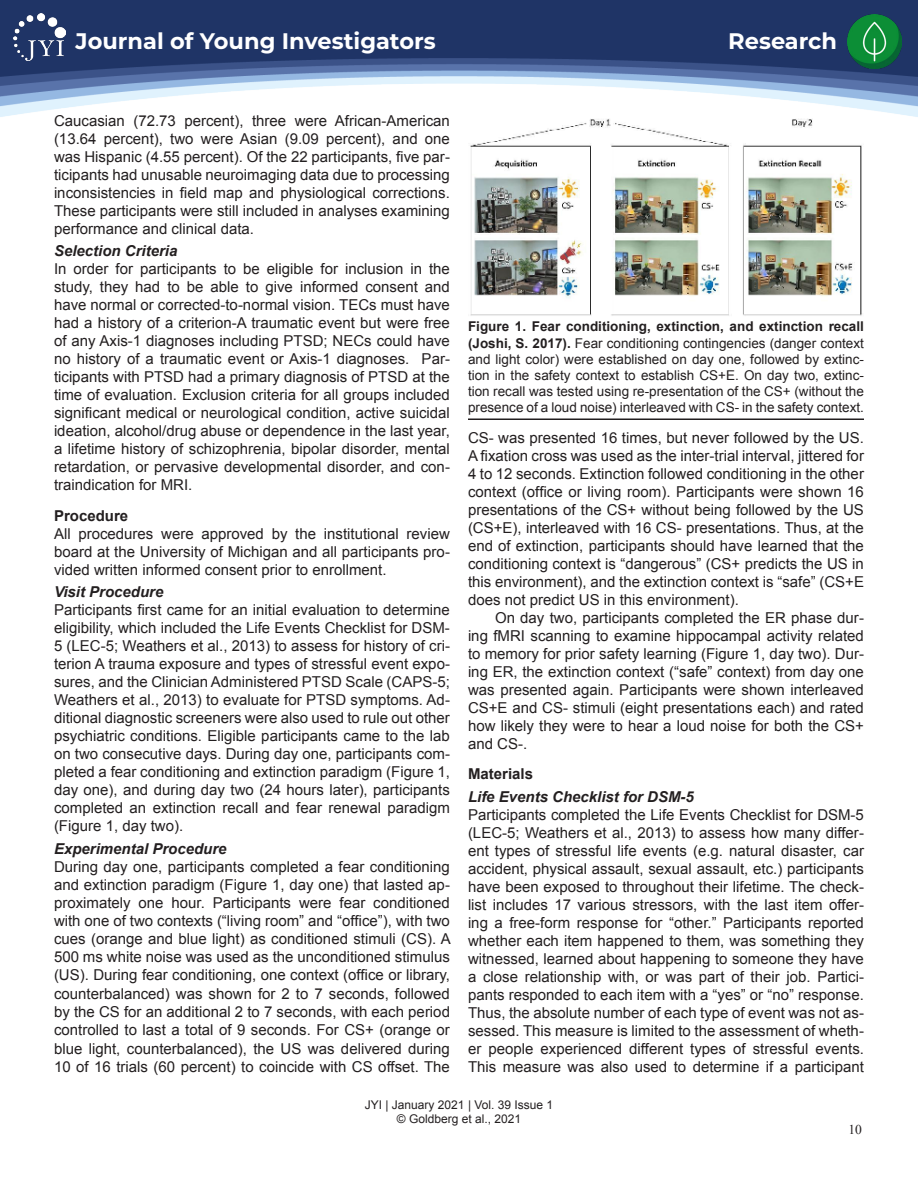
<style>
.page{position:relative;width:918px;height:1188px;background:#fff}
.page>*{position:absolute;margin:0;border:0;box-sizing:border-box;transform-origin:0 0}
.t1{font:700 22.5px "Montserrat";color:#fff}
.t2{font:15px/18px "Arial";color:#231f20;text-align:justify}
.t3{font:italic 700 15px "Arial";color:#231f20}
.t4{font:700 15px "Arial";color:#231f20}
.t5{font:13.5px/16.2px "Arial";color:#231f20;text-align:justify}
.t6{font:13.5px "Times New Roman";color:#231f20}
.t7{font:12px/14.4px "Arial";color:#231f20;text-align:center}
.s1{font-weight:700}
</style>
<div class="page">
<div style="left:0;top:0;width:918px;height:22px;background:#1f3466"></div>
<img style="left:0;top:22px;width:918px;height:95px">
<img style="left:847px;top:14px;width:55px;height:55px">
<img style="left:14px;top:14px;width:51px;height:47px">
<hr style="left:468px;top:418px;width:396px;height:2px;background:#231f20">
<img style="left:468px;top:115px;width:396px;height:201px">
<h1 class="t1" style="left:76px;top:25px;width:362px">Journal of Young Investigators</h1>
<h1 class="t1" style="left:728px;top:25px;width:110px">Research</h1>
<p class="t2" style="left:54px;top:112px;width:397px">Caucasian (72.73 percent), three were African-American (13.64 percent), two were Asian (9.09 percent), and one was Hispanic (4.55 percent). Of the 22 participants, five par&shy;ticipants had unusable neuroimaging data due to processing inconsistencies in field map and physiological corrections.<br>These participants were still included in analyses examining performance and clinical data.</p>
<p class="t3" style="left:54px;top:241px;width:125px">Selection Criteria</p>
<p class="t2" style="left:54px;top:260px;width:397px">In order for participants to be eligible for inclusion in the study, they had to be able to give informed consent and have normal or corrected-to-normal vision. TECs must have had a history of a criterion-A traumatic event but were free of any Axis-1 diagnoses including PTSD; NECs could have no history of a traumatic event or Axis-1 diagnoses. Par&shy;ticipants with PTSD had a primary diagnosis of PTSD at the time of evaluation. Exclusion criteria for all groups included significant medical or neurological condition, active suicidal ideation, alcohol/drug abuse or dependence in the last year, a lifetime history of schizophrenia, bipolar disorder, mental retardation, or pervasive developmental disorder, and con&shy;traindication for MRI.</p>
<p class="t4" style="left:54px;top:505px;width:76px">Procedure</p>
<p class="t2" style="left:54px;top:524px;width:397px">All procedures were approved by the institutional review board at the University of Michigan and all participants pro&shy;vided written informed consent prior to enrollment.</p>
<p class="t3" style="left:54px;top:582px;width:111px">Visit Procedure</p>
<p class="t2" style="left:54px;top:601px;width:398px">Participants first came for an initial evaluation to determine eligibility, which included the Life Events Checklist for DSM-5 (LEC-5; Weathers et al., 2013) to assess for history of cri&shy;terion A trauma exposure and types of stressful event expo&shy;sures, and the Clinician Administered PTSD Scale (CAPS-5; Weathers et al., 2013) to evaluate for PTSD symptoms. Ad&shy;ditional diagnostic screeners were also used to rule out other psychiatric conditions. Eligible participants came to the lab on two consecutive days. During day one, participants com&shy;pleted a fear conditioning and extinction paradigm (Figure 1, day one), and during day two (24 hours later), participants completed an extinction recall and fear renewal paradigm (Figure 1, day two).</p>
<p class="t3" style="left:54px;top:839px;width:174px">Experimental Procedure</p>
<p class="t2" style="left:54px;top:857px;width:398px">During day one, participants completed a fear conditioning and extinction paradigm (Figure 1, day one) that lasted ap&shy;proximately one hour. Participants were fear conditioned with one of two contexts (“living room” and “office”), with two cues (orange and blue light) as conditioned stimuli (CS). A 500 ms white noise was used as the unconditioned stimulus (US). During fear conditioning, one context (office or library, counterbalanced) was shown for 2 to 7 seconds, followed by the CS for an additional 2 to 7 seconds, with each period controlled to last a total of 9 seconds. For CS+ (orange or blue light, counterbalanced), the US was delivered during 10 of 16 trials (60 percent) to coincide with CS offset. The</p>
<p class="t5" style="left:468px;top:319px;width:398px"><span class="s1">Figure 1. Fear conditioning, extinction, and extinction recall (Joshi, S. 2017).</span> Fear conditioning contingencies (danger context and light color) were established on day one, followed by extinc&shy;tion in the safety context to establish CS+E. On day two, extinc&shy;tion recall was tested using re-presentation of the CS+ (without the presence of a loud noise) interleaved with CS- in the safety context.</p>
<p class="t2" style="left:468px;top:429px;width:398px">CS- was presented 16 times, but never followed by the US.<br>A fixation cross was used as the inter-trial interval, jittered for 4 to 12 seconds. Extinction followed conditioning in the other context (office or living room). Participants were shown 16 presentations of the CS+ without being followed by the US (CS+E), interleaved with 16 CS- presentations. Thus, at the end of extinction, participants should have learned that the conditioning context is “dangerous” (CS+ predicts the US in this environment), and the extinction context is “safe” (CS+E does not predict US in this environment).</p>
<p class="t2" style="left:468px;top:609px;width:397px;text-indent:27px">On day two, participants completed the ER phase dur&shy;ing fMRI scanning to examine hippocampal activity related to memory for prior safety learning (Figure 1, day two). Dur&shy;ing ER, the extinction context (“safe” context) from day one was presented again. Participants were shown interleaved CS+E and CS- stimuli (eight presentations each) and rated how likely they were to hear a loud noise for both the CS+ and CS-.</p>
<p class="t4" style="left:468px;top:764px;width:67px">Materials</p>
<p class="t3" style="left:468px;top:787px;width:227px">Life Events Checklist for DSM-5</p>
<p class="t2" style="left:468px;top:806px;width:398px">Participants completed the Life Events Checklist for DSM-5 (LEC-5; Weathers et al., 2013) to assess how many differ&shy;ent types of stressful life events (e.g. natural disaster, car accident, physical assault, sexual assault, etc.) participants have been exposed to throughout their lifetime. The check&shy;list includes 17 various stressors, with the last item offer&shy;ing a free-form response for “other.” Participants reported whether each item happened to them, was something they witnessed, learned about happening to someone they have a close relationship with, or was part of their job. Partici&shy;pants responded to each item with a “yes” or “no” response.<br>Thus, the absolute number of each type of event was not as&shy;sessed. This measure is limited to the assessment of wheth&shy;er people experienced different types of stressful events.<br>This measure was also used to determine if a participant</p>
<p class="t7" style="left:365px;top:1098px;width:190px">JYI | January 2021 | Vol. 39 Issue 1 © Goldberg et al., 2021</p>
<p class="t6" style="left:848px;top:1120px;width:15px">10</p>
</div>
